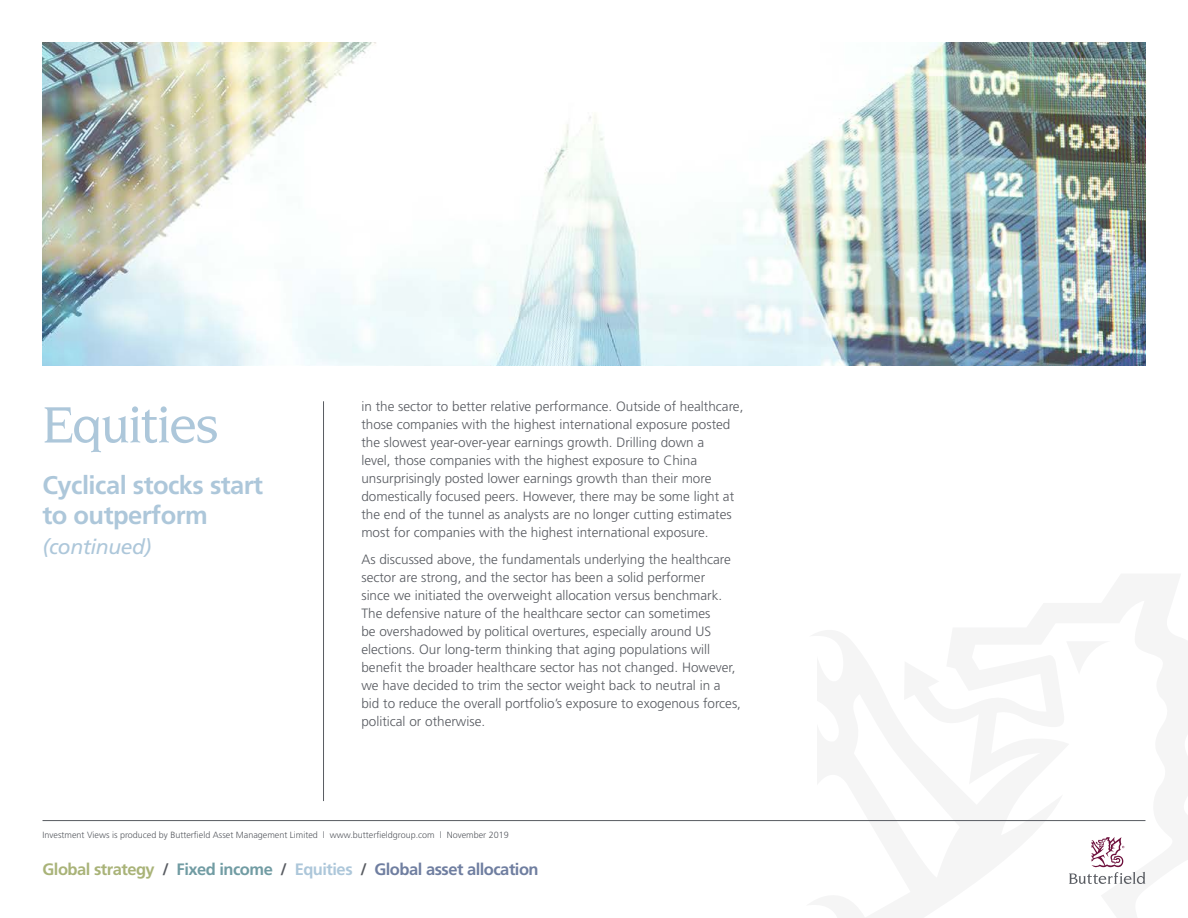
<style>
.page{position:relative;width:1188px;height:918px;background:#fff}
.page>*{position:absolute;margin:0;border:0;box-sizing:border-box;transform-origin:0 0}
.t1{font:500 54px "Novarese IT Cby BT";letter-spacing:-.03em;color:#adc7da}
.t2{font:700 25.5px/30px "Frutiger";letter-spacing:-.02em;color:#adc7da}
.t3{font:italic 21px "Frutiger";letter-spacing:-.02em;color:#adc7da}
.t4{font:700 16.5px "Frutiger";letter-spacing:-.03em;color:#6f7ea0}
.t5{font:300 13.5px/18px "Frutiger";color:#585b61}
.t6{font:300 9px "Frutiger";color:#585b61}
.s1{color:#a9b378}
.s2{color:#585b61}
.s3{color:#719ca3}
.s4{color:#adc7da}
</style>
<div class="page">
<hr style="left:323px;top:401px;width:1px;height:400px;background:#585b61">
<hr style="left:43px;top:820px;width:1102px;height:1px;background:#585b61">
<svg style="left:1069px;top:837px;width:76px;height:47px"></svg>
<img style="left:43px;top:43px;width:1102px;height:323px">
<h1 class="t1" style="left:43px;top:392px;width:178px">Equities</h1>
<h2 class="t2" style="left:43px;top:471px;width:222px">Cyclical stocks start to outperform</h2>
<h3 class="t3" style="left:43px;top:535px;width:110px">(continued)</h3>
<p class="t5" style="left:361px;top:398px;width:384px">in the sector to better relative performance. Outside of healthcare, those companies with the highest international exposure posted the slowest year-over-year earnings growth. Drilling down a<br>level, those companies with the highest exposure to China unsurprisingly posted lower earnings growth than their more domestically focused peers. However, there may be some light at the end of the tunnel as analysts are no longer cutting estimates most for companies with the highest international exposure.</p>
<p class="t5" style="left:361px;top:551px;width:381px">As discussed above, the fundamentals underlying the healthcare sector are strong, and the sector has been a solid performer<br>since we initiated the overweight allocation versus benchmark.<br>The defensive nature of the healthcare sector can sometimes<br>be overshadowed by political overtures, especially around US elections. Our long-term thinking that aging populations will benefit the broader healthcare sector has not changed. However, we have decided to trim the sector weight back to neutral in a bid to reduce the overall portfolio’s exposure to exogenous forces, political or otherwise.</p>
<p class="t6" style="left:43px;top:830px;width:468px">Investment Views is produced by Butterfield Asset Management Limited l www.butterfieldgroup.com l November 2019</p>
<p class="t4" style="left:43px;top:860px;width:498px"><span class="s1">Global strategy</span> <span class="s2">/</span> <span class="s3">Fixed income</span> <span class="s2">/</span> <span class="s4">Equities</span> <span class="s2">/</span> Global asset allocation</p>
</div>
